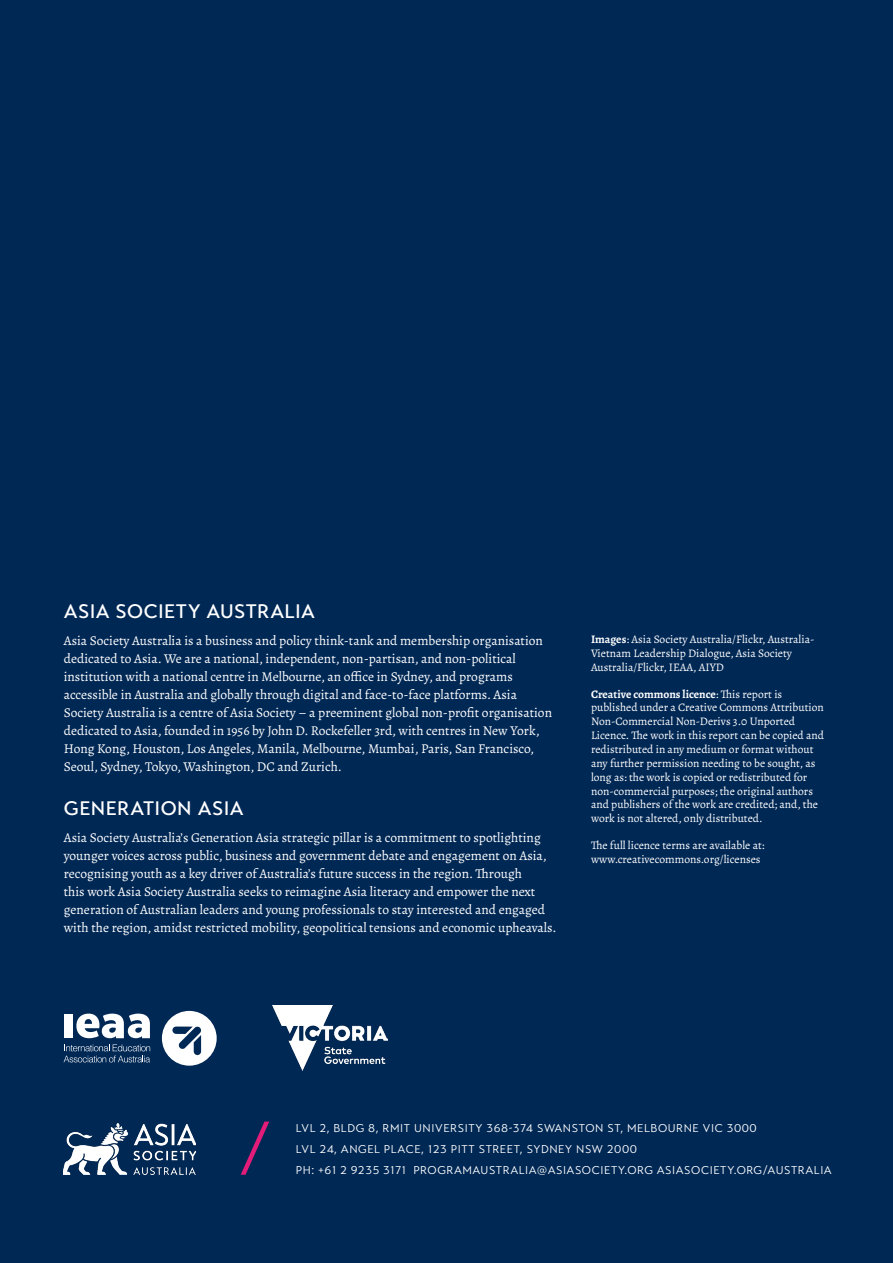
<style>
.page{position:relative;width:893px;height:1263px;background:#002855}
.page>*{position:absolute;margin:0;border:0;box-sizing:border-box;transform-origin:0 0}
.Acknowledgements{font:500 19.5px "Transat Text";letter-spacing:.015em;color:#fff}
.Body_9pt_Alegreya{font:13.5px/18px "Alegreya";color:#fff}
.Body_Small{font:11.55px/13.8px "Alegreya";color:#fff}
.t1{font:11.25px/21px "Transat Text Standard";letter-spacing:.05em;color:#fff}
.s1{font-weight:700}
</style>
<div class="page">
<svg style="left:241px;top:1121px;width:28px;height:54px"></svg>
<img style="left:64px;top:1123px;width:132px;height:51px">
<svg style="left:162px;top:1011px;width:54px;height:55px"></svg>
<svg style="left:64px;top:1044px;width:86px;height:18px"></svg>
<div style="left:65px;top:1014px;width:8px;height:24px;background:#fff"></div>
<svg style="left:76px;top:1013px;width:74px;height:25px"></svg>
<img style="left:272px;top:1005px;width:115px;height:65px">
<p class="Acknowledgements" style="left:64px;top:599px;width:253px">ASIA SOCIETY AUSTRALIA</p>
<p class="Body_9pt_Alegreya" style="left:64px;top:631px;width:490px">Asia Society Australia is a business and policy think-tank and membership organisation dedicated to Asia. We are a national, independent, non-partisan, and non-political institution with a national centre in Melbourne, an office in Sydney, and programs accessible in Australia and globally through digital and face-to-face platforms. Asia Society Australia is a centre of Asia Society – a preeminent global non-profit organisation dedicated to Asia, founded in 1956 by John D. Rockefeller 3rd, with centres in New York, Hong Kong, Houston, Los Angeles, Manila, Melbourne, Mumbai, Paris, San Francisco, Seoul, Sydney, Tokyo, Washington, DC and Zurich.</p>
<p class="Acknowledgements" style="left:64px;top:797px;width:181px">GENERATION ASIA</p>
<p class="Body_9pt_Alegreya" style="left:64px;top:828px;width:494px">Asia Society Australia’s Generation Asia strategic pillar is a commitment to spotlighting younger voices across public, business and government debate and engagement on Asia, recognising youth as a key driver of Australia’s future success in the region. Through<br>this work Asia Society Australia seeks to reimagine Asia literacy and empower the next generation of Australian leaders and young professionals to stay interested and engaged with the region, amidst restricted mobility, geopolitical tensions and economic upheavals.</p>
<p class="Body_Small" style="left:591px;top:632px;width:225px"><span class="s1">Images</span>: Asia Society Australia/Flickr, Australia-<br>Vietnam Leadership Dialogue, Asia Society<br>Australia/Flickr, IEAA, AIYD</p>
<p class="Body_Small" style="left:591px;top:687px;width:234px"><span class="s1">Creative commons licence</span>: This report is published under a Creative Commons Attribution Non-Commercial Non-Derivs 3.0 Unported Licence. The work in this report can be copied and redistributed in any medium or format without any further permission needing to be sought, as long as: the work is copied or redistributed for non-commercial purposes; the original authors and publishers of the work are credited; and, the work is not altered, only distributed.</p>
<p class="Body_Small" style="left:591px;top:838px;width:175px">The full licence terms are available at: www.creativecommons.org/licenses</p>
<p class="t1" style="left:296px;top:1117px;width:537px">LVL 2, BLDG 8, RMIT UNIVERSITY 368-374 SWANSTON ST, MELBOURNE VIC 3000<br>LVL 24, ANGEL PLACE, 123 PITT STREET, SYDNEY NSW 2000<br>PH: +61 2 9235 3171 PROGRAMAUSTRALIA@ASIASOCIETY.ORG ASIASOCIETY.ORG/AUSTRALIA</p>
</div>
